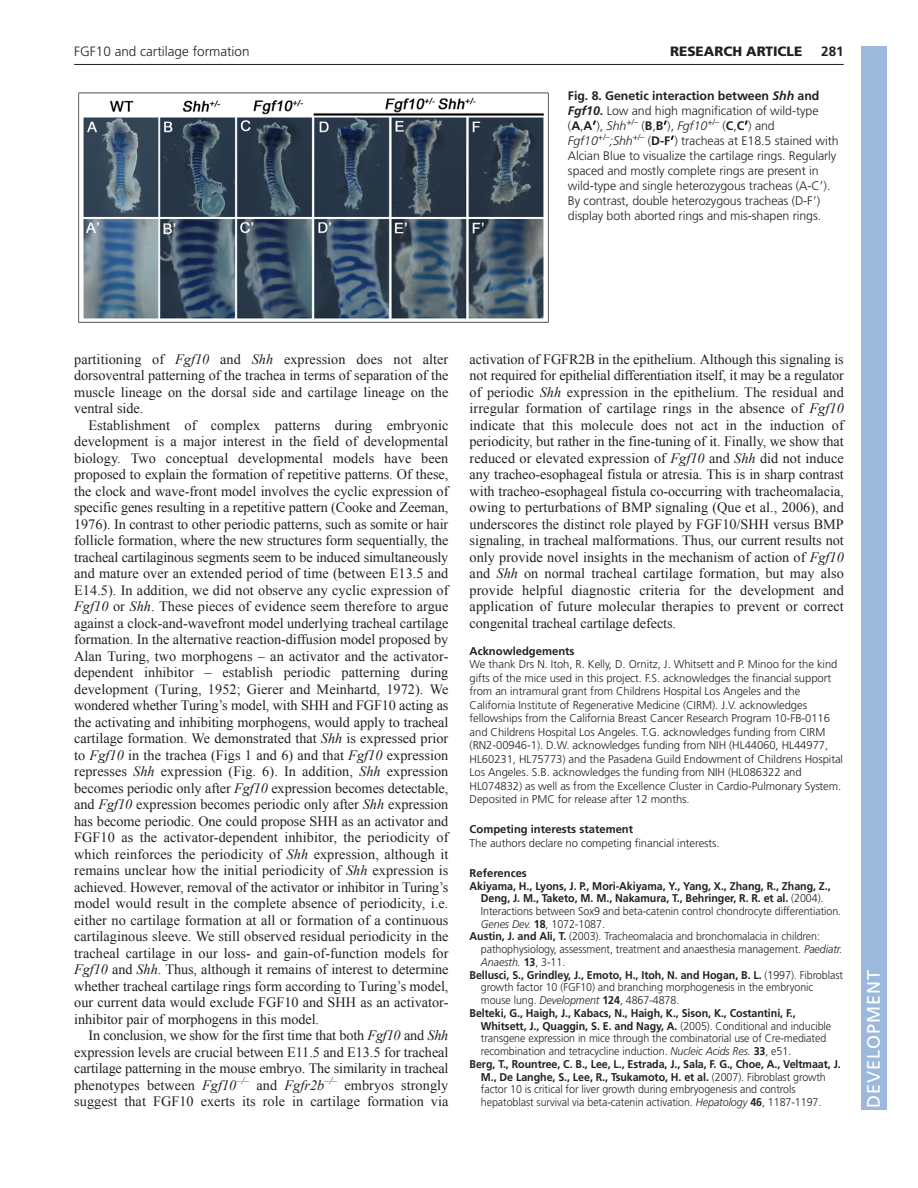
<style>
.page{position:relative;width:918px;height:1188px;background:#fff}
.page>*{position:absolute;margin:0;border:0;box-sizing:border-box;transform-origin:0 0}
.t1{font:18px "Frutiger LT Std";letter-spacing:.055em;color:#fff}
.t2{font:14.25px/16.5px "Times New Roman";letter-spacing:.005em;color:#231f20;text-align:justify}
.t3{font:300 13.5px "Frutiger LT Std";color:#231f20}
.t4{font:900 13.5px "Frutiger LT Std";color:#231f20}
.t5{font:700 13.5px "Frutiger LT Std";color:#231f20}
.t6{font:300 12.3px/15px "Frutiger LT Std";letter-spacing:-.005em;color:#231f20}
.t7{font:300 11.25px/13.5px "Frutiger LT Std";letter-spacing:-.005em;color:#231f20}
.t8{font:300 11.25px "Frutiger LT Std";letter-spacing:-.005em;color:#231f20;scale:.95 1}
.t9{font:700 11.25px "Frutiger LT Std";letter-spacing:-.005em;color:#231f20;scale:.95 1}
.t10{font:700 11.25px "Frutiger LT Std";letter-spacing:-.005em;color:#231f20}
.t11{font:italic 300 11.25px "Frutiger LT Std";letter-spacing:-.005em;color:#231f20;scale:.95 1}
.s1{font-weight:700}
.s2{font-weight:700;font-style:italic}
.s3{font-family:"Mathematical Pi One";font-weight:400}
.s4{font-style:italic}
.s5{font-weight:300}
.s6{font-weight:700;font-style:normal}
.s7{font-style:normal}
</style>
<div class="page">
<hr style="left:74px;top:64px;width:770px;height:1px;background:#231f20">
<img style="left:78px;top:92px;width:471px;height:231px">
<div style="left:861px;top:46px;width:25px;height:1064px;background:#9cb9db"></div>
<p class="t3" style="left:74px;top:46px;width:177px">FGF10 and cartilage formation</p>
<p class="t4" style="left:670px;top:46px;width:134px">RESEARCH ARTICLE</p>
<p class="t5" style="left:821px;top:46px;width:24px">281</p>
<p class="t6" style="left:568px;top:89px;width:272px"><span class="s1">Fig. 8. Genetic interaction between</span> <span class="s2">Shh</span> <span class="s1">and </span><span class="s2">Fgf10</span><span class="s1">.</span> Low and high magnification of wild-type (<span class="s1">A</span>,<span class="s1">A</span><span class="s3">-</span>), <span class="s4">Shh</span><sup>+/–</sup> (<span class="s1">B</span>,<span class="s1">B</span><span class="s3">-</span>), <span class="s4">Fgf10</span><sup>+/–</sup> (<span class="s1">C</span>,<span class="s1">C</span><span class="s3">-</span>) and <span class="s4">Fgf10</span><sup>+/–</sup><span class="s4">;Shh</span><sup>+/–</sup> (<span class="s1">D-F</span><span class="s3">-</span>) tracheas at E18.5 stained with Alcian Blue to visualize the cartilage rings. Regularly spaced and mostly complete rings are present in wild-type and single heterozygous tracheas (A-C<span class="s3">-</span>).<br>By contrast, double heterozygous tracheas (D-F<span class="s3">-</span>) display both aborted rings and mis-shapen rings.</p>
<p class="t2" style="left:74px;top:351px;width:376px">partitioning of <span class="s4">Fgf10</span> and <span class="s4">Shh</span> expression does not alter dorsoventral patterning of the trachea in terms of separation of the muscle lineage on the dorsal side and cartilage lineage on the ventral side.</p>
<p class="t2" style="left:74px;top:417px;width:376px;text-indent:14px">Establishment of complex patterns during embryonic development is a major interest in the field of developmental biology. Two conceptual developmental models have been proposed to explain the formation of repetitive patterns. Of these, the clock and wave-front model involves the cyclic expression of specific genes resulting in a repetitive pattern (Cooke and Zeeman, 1976). In contrast to other periodic patterns, such as somite or hair follicle formation, where the new structures form sequentially, the tracheal cartilaginous segments seem to be induced simultaneously and mature over an extended period of time (between E13.5 and E14.5). In addition, we did not observe any cyclic expression of <span class="s4">Fgf10</span> or <span class="s4">Shh</span>. These pieces of evidence seem therefore to argue against a clock-and-wavefront model underlying tracheal cartilage formation. In the alternative reaction-diffusion model proposed by Alan Turing, two morphogens – an activator and the activator&shy;dependent inhibitor – establish periodic patterning during development (Turing, 1952; Gierer and Meinhartd, 1972). We wondered whether Turing’s model, with SHH and FGF10 acting as the activating and inhibiting morphogens, would apply to tracheal cartilage formation. We demonstrated that <span class="s4">Shh</span> is expressed prior to <span class="s4">Fgf10</span> in the trachea (Figs 1 and 6) and that <span class="s4">Fgf10</span> expression represses <span class="s4">Shh</span> expression (Fig. 6). In addition, <span class="s4">Shh</span> expression becomes periodic only after <span class="s4">Fgf10</span> expression becomes detectable, and <span class="s4">Fgf10</span> expression becomes periodic only after <span class="s4">Shh</span> expression has become periodic. One could propose SHH as an activator and FGF10 as the activator-dependent inhibitor, the periodicity of which reinforces the periodicity of <span class="s4">Shh</span> expression, although it remains unclear how the initial periodicity of <span class="s4">Shh</span> expression is achieved. However, removal of the activator or inhibitor in Turing’s model would result in the complete absence of periodicity, i.e. either no cartilage formation at all or formation of a continuous cartilaginous sleeve. We still observed residual periodicity in the tracheal cartilage in our loss- and gain-of-function models for <span class="s4">Fgf10</span> and <span class="s4">Shh</span>. Thus, although it remains of interest to determine whether tracheal cartilage rings form according to Turing’s model, our current data would exclude FGF10 and SHH as an activator&shy;inhibitor pair of morphogens in this model.</p>
<p class="t2" style="left:74px;top:1027px;width:376px;text-indent:14px">In conclusion, we show for the first time that both <span class="s4">Fgf10</span> and <span class="s4">Shh </span>expression levels are crucial between E11.5 and E13.5 for tracheal cartilage patterning in the mouse embryo. The similarity in tracheal phenotypes between <span class="s4">Fgf10</span><sup>–/–</sup> and <span class="s4">Fgfr2b</span><sup>–/–</sup> embryos strongly suggest that FGF10 exerts its role in cartilage formation via</p>
<p class="t2" style="left:470px;top:351px;width:376px">activation of FGFR2B in the epithelium. Although this signaling is not required for epithelial differentiation itself, it may be a regulator of periodic <span class="s4">Shh</span> expression in the epithelium. The residual and irregular formation of cartilage rings in the absence of <span class="s4">Fgf10 </span>indicate that this molecule does not act in the induction of periodicity, but rather in the fine-tuning of it. Finally, we show that reduced or elevated expression of <span class="s4">Fgf10</span> and <span class="s4">Shh</span> did not induce any tracheo-esophageal fistula or atresia. This is in sharp contrast with tracheo-esophageal fistula co-occurring with tracheomalacia, owing to perturbations of BMP signaling (Que et al., 2006), and underscores the distinct role played by FGF10/SHH versus BMP signaling, in tracheal malformations. Thus, our current results not only provide novel insights in the mechanism of action of <span class="s4">Fgf10 </span>and <span class="s4">Shh</span> on normal tracheal cartilage formation, but may also provide helpful diagnostic criteria for the development and application of future molecular therapies to prevent or correct congenital tracheal cartilage defects.</p>
<p class="t10" style="left:470px;top:646px;width:106px">Acknowledgements</p>
<p class="t7" style="left:470px;top:658px;width:375px">We thank Drs N. Itoh, R. Kelly, D. Ornitz, J. Whitsett and P. Minoo for the kind gifts of the mice used in this project. F.S. acknowledges the financial support from an intramural grant from Childrens Hospital Los Angeles and the California Institute of Regenerative Medicine (CIRM). J.V. acknowledges fellowships from the California Breast Cancer Research Program 10-FB-0116 and Childrens Hospital Los Angeles. T.G. acknowledges funding from CIRM (RN2-00946-1). D.W. acknowledges funding from NIH (HL44060, HL44977, HL60231, HL75773) and the Pasadena Guild Endowment of Childrens Hospital Los Angeles. S.B. acknowledges the funding from NIH (HL086322 and HL074832) as well as from the Excellence Cluster in Cardio-Pulmonary System.<br>Deposited in PMC for release after 12 months.</p>
<p class="t10" style="left:470px;top:825px;width:165px">Competing interests statement</p>
<p class="t7" style="left:470px;top:837px;width:252px">The authors declare no competing financial interests.</p>
<p class="t10" style="left:470px;top:868px;width:59px">References</p>
<p class="t9" style="left:470px;top:881px;width:382px">Akiyama, H., Lyons, J. P., Mori-Akiyama, Y., Yang, X., Zhang, R., Zhang, Z.,</p>
<p class="t9" style="left:481px;top:894px;width:362px">Deng, J. M., Taketo, M. M., Nakamura, T., Behringer, R. R. et al. <span class="s5">(2004).</span></p>
<p class="t8" style="left:481px;top:907px;width:381px">Interactions between Sox9 and beta-catenin control chondrocyte differentiation.</p>
<p class="t8" style="left:481px;top:919px;width:132px"><span class="s4">Genes Dev.</span> <span class="s1">18</span>, 1072-1087.</p>
<p class="t8" style="left:470px;top:932px;width:370px"><span class="s1">Austin, J. and Ali, T.</span> (2003). Tracheomalacia and bronchomalacia in children:</p>
<p class="t8" style="left:481px;top:945px;width:382px">pathophysiology, assessment, treatment and anaesthesia management. <span class="s4">Paediatr.</span></p>
<p class="t11" style="left:481px;top:958px;width:90px">Anaesth. <span class="s6">13</span><span class="s7">, 3-11.</span></p>
<p class="t9" style="left:470px;top:970px;width:395px">Bellusci, S., Grindley, J., Emoto, H., Itoh, N. and Hogan, B. L. <span class="s5">(1997). Fibroblast</span></p>
<p class="t8" style="left:481px;top:983px;width:351px">growth factor 10 (FGF10) and branching morphogenesis in the embryonic</p>
<p class="t8" style="left:481px;top:996px;width:210px">mouse lung. <span class="s4">Development</span> <span class="s1">124</span>, 4867-4878.</p>
<p class="t9" style="left:470px;top:1009px;width:345px">Belteki, G., Haigh, J., Kabacs, N., Haigh, K., Sison, K., Costantini, F.,</p>
<p class="t9" style="left:481px;top:1021px;width:370px">Whitsett, J., Quaggin, S. E. and Nagy, A. <span class="s5">(2005). Conditional and inducible</span></p>
<p class="t8" style="left:481px;top:1034px;width:365px">transgene expression in mice through the combinatorial use of Cre-mediated</p>
<p class="t8" style="left:481px;top:1047px;width:328px">recombination and tetracycline induction. <span class="s4">Nucleic Acids Res.</span> <span class="s1">33</span>, e51.</p>
<p class="t9" style="left:470px;top:1060px;width:392px">Berg, T., Rountree, C. B., Lee, L., Estrada, J., Sala, F. G., Choe, A., Veltmaat, J.</p>
<p class="t9" style="left:481px;top:1072px;width:365px">M., De Langhe, S., Lee, R., Tsukamoto, H. et al. <span class="s5">(2007). Fibroblast growth</span></p>
<p class="t8" style="left:481px;top:1085px;width:333px">factor 10 is critical for liver growth during embryogenesis and controls</p>
<p class="t8" style="left:481px;top:1098px;width:360px">hepatoblast survival via beta-catenin activation. <span class="s4">Hepatology</span> <span class="s1">46</span>, 1187-1197.</p>
<p class="t1" style="left:863px;top:1108px;width:140px;rotate:-90deg">DEVELOPMENT</p>
</div>
